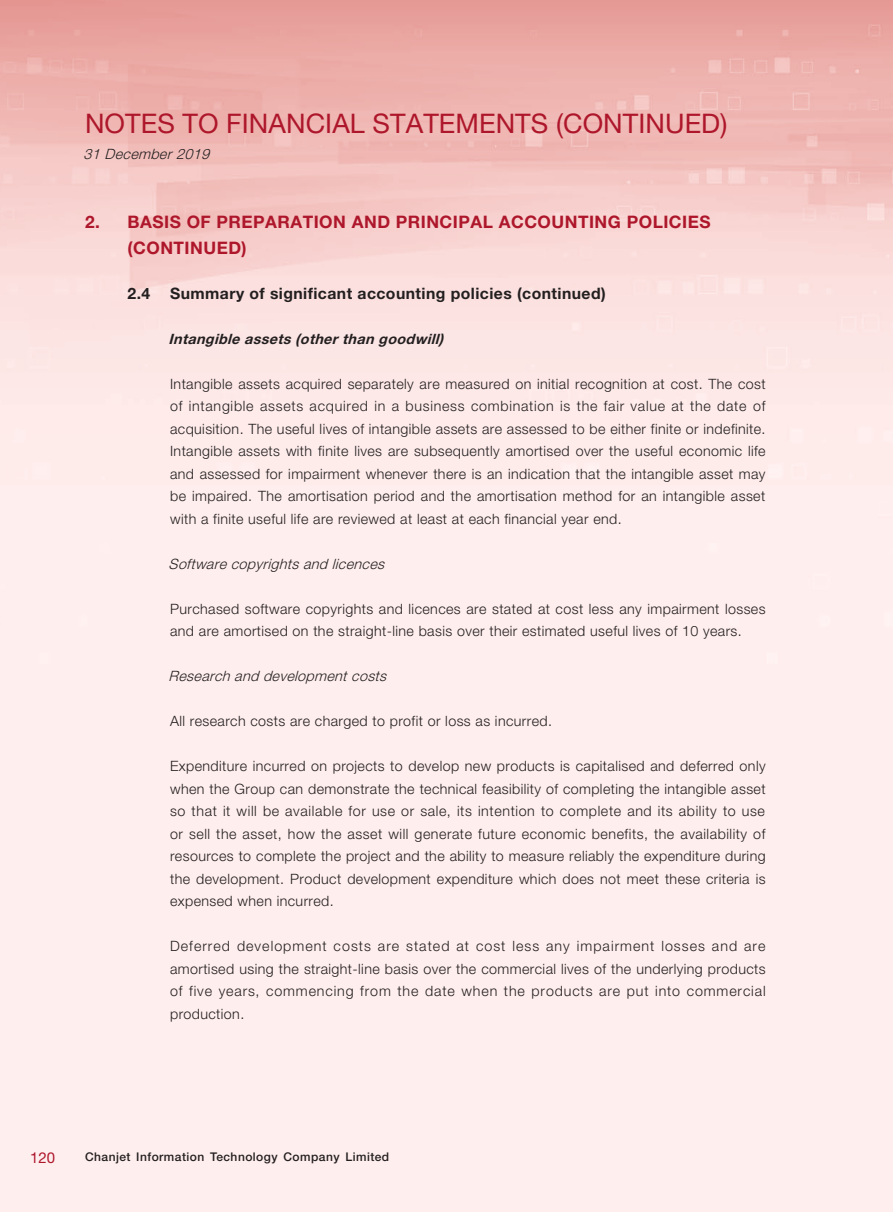
<style>
.page{position:relative;width:893px;height:1212px;background:#fff}
.page>*{position:absolute;margin:0;border:0;box-sizing:border-box;transform-origin:0 0}
.t1{font:27px "Helvetica Neue LT Std";letter-spacing:.005em;color:#ae172b}
.t2{font:700 17.25px/25.5px "Helvetica Neue LT Std";letter-spacing:.03em;color:#ae172b}
.t3{font:700 15.75px "Helvetica Neue LT Std";letter-spacing:.03em;color:#231f20}
.t4{font:15px "Helvetica Neue LT Std";color:#ae172b}
.t5{font:300 14.25px/22.5px "Helvetica Neue LT Std";letter-spacing:.03em;color:#231f20;text-align:justify}
.t6{font:italic 300 14.25px "Helvetica Neue LT Std";color:#231f20}
.t7{font:italic 700 14.25px "Helvetica Neue LT Std";color:#231f20}
.t8{font:500 12px "Helvetica Neue LT Std";letter-spacing:.04em;color:#231f20}
</style>
<div class="page">
<h1 class="t1" style="left:85px;top:107px;width:644px">NOTES TO FINANCIAL STATEMENTS (CONTINUED)</h1>
<p class="t6" style="left:84px;top:145px;width:131px">31 December2019</p>
<p class="t2" style="left:128px;top:209px;width:585px;text-indent:-43px">2. BASIS OF PREPARATION AND PRINCIPAL ACCOUNTING POLICIES (CONTINUED)</p>
<p class="t3" style="left:128px;top:283px;width:24px">2.4</p>
<p class="t3" style="left:170px;top:283px;width:437px">Summary of significant accounting policies (continued)</p>
<p class="t7" style="left:169px;top:330px;width:276px">Intangible assets (otherthan goodwill)</p>
<p class="t5" style="left:170px;top:372px;width:597px">Intangible assets acquired separately are measured on initial recognition at cost. The cost of intangible assets acquired in a business combination is the fair value at the date of acquisition. The useful lives of intangible assets are assessed to be either finite or indefinite.<br>Intangible assets with finite lives are subsequently amortised over the useful economic life and assessed for impairment whenever there is an indication that the intangible asset may be impaired. The amortisation period and the amortisation method for an intangible asset with a finite useful life are reviewed at least at each financial year end.</p>
<p class="t6" style="left:169px;top:555px;width:221px">Software copyrightsand licences</p>
<p class="t5" style="left:170px;top:597px;width:597px">Purchased software copyrights and licences are stated at cost less any impairment losses and are amortised on the straight-line basis over their estimated useful lives of 10 years.</p>
<p class="t6" style="left:169px;top:667px;width:223px">Research and developmentcosts</p>
<p class="t5" style="left:170px;top:709px;width:383px">All research costs are charged to profit or loss as incurred.</p>
<p class="t5" style="left:170px;top:754px;width:597px">Expenditure incurred on projects to develop new products is capitalised and deferred only when the Group can demonstrate the technical feasibility of completing the intangible asset so that it will be available for use or sale, its intention to complete and its ability to use or sell the asset, how the asset will generate future economic benefits, the availability of resources to complete the project and the ability to measure reliably the expenditure during the development. Product development expenditure which does not meet these criteria is expensed when incurred.</p>
<p class="t5" style="left:170px;top:934px;width:597px">Deferred development costs are stated at cost less any impairment losses and are amortised using the straight-line basis over the commercial lives of the underlying products of five years, commencing from the date when the products are put into commercial production.</p>
<p class="t4" style="left:30px;top:1149px;width:27px">120</p>
<p class="t8" style="left:85px;top:1150px;width:306px">Chanjet Information Technology Company Limited</p>
</div>
